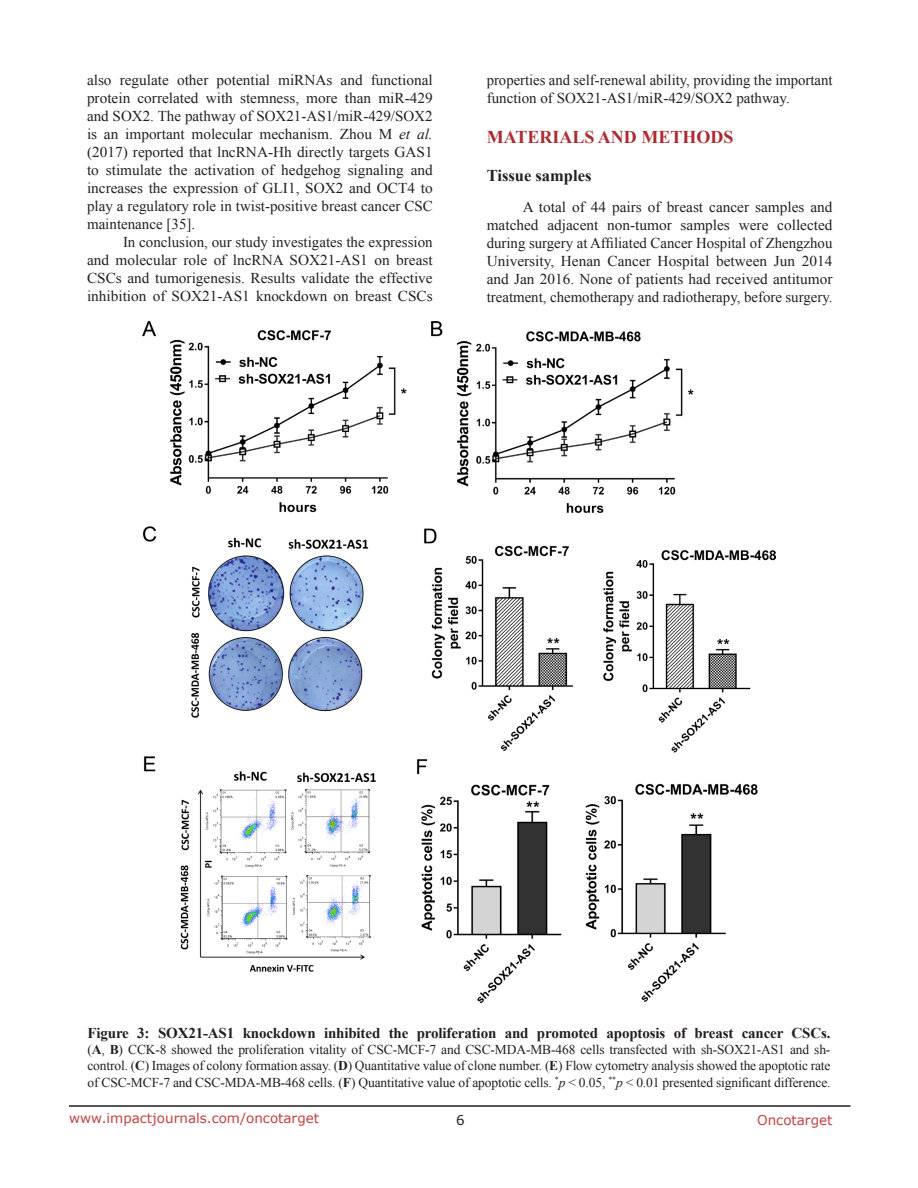
<style>
.page{position:relative;width:918px;height:1188px;background:#fff}
.page>*{position:absolute;margin:0;border:0;box-sizing:border-box;transform-origin:0 0}
.Heading{font:700 18px "Times New Roman";color:#ac2b31}
.SubHeading_1{font:700 16.5px "Times New Roman";color:#231f20}
.BodyText{font:15px/18px "Times New Roman";color:#231f20;text-align:justify}
.Figuretrx{font:700 15px "Times New Roman";letter-spacing:-.01em;color:#231f20}
.Figuretrx-2{font:13.5px/16.2px "Times New Roman";letter-spacing:-.01em;color:#231f20;text-align:justify}
.t1{font:13.5px "Verdana";color:#c24141}
.t2{font:13.5px "Verdana";color:#231f20}
.s1{font-style:italic}
.s2{font-weight:700}
</style>
<div class="page">
<hr style="left:69px;top:1105px;width:781px;height:2px;background:#231f20">
<img style="left:143px;top:321px;width:632px;height:681px">
<p class="BodyText" style="left:87px;top:71px;width:347px">also regulate other potential miRNAs and functional protein correlated with stemness, more than miR-429 and SOX2. The pathway of SOX21-AS1/miR-429/SOX2 is an important molecular mechanism. Zhou M <span class="s1">et al. </span>(2017) reported that lncRNA-Hh directly targets GAS1 to stimulate the activation of hedgehog signaling and increases the expression of GLI1, SOX2 and OCT4 to play a regulatory role in twist-positive breast cancer CSC maintenance [35].</p>
<p class="BodyText" style="left:87px;top:233px;width:347px;text-indent:36px">In conclusion, our study investigates the expression and molecular role of lncRNA SOX21-AS1 on breast CSCs and tumorigenesis. Results validate the effective inhibition of SOX21-AS1 knockdown on breast CSCs</p>
<p class="BodyText" style="left:487px;top:71px;width:347px">properties and self-renewal ability, providing the important function of SOX21-AS1/miR-429/SOX2 pathway.</p>
<p class="Heading" style="left:487px;top:125px;width:248px">MATERIALS AND METHODS</p>
<p class="SubHeading_1" style="left:487px;top:164px;width:106px">Tissue samples</p>
<p class="BodyText" style="left:487px;top:198px;width:347px;text-indent:36px">A total of 44 pairs of breast cancer samples and matched adjacent non-tumor samples were collected during surgery at Affiliated Cancer Hospital of Zhengzhou University, Henan Cancer Hospital between Jun 2014 and Jan 2016. None of patients had received antitumor treatment, chemotherapy and radiotherapy, before surgery.</p>
<p class="Figuretrx" style="left:87px;top:1023px;width:745px">Figure 3: SOX21-AS1 knockdown inhibited the proliferation and promoted apoptosis of breast cancer CSCs.</p>
<p class="Figuretrx-2" style="left:87px;top:1041px;width:745px">(<span class="s2">A</span>, <span class="s2">B</span>) CCK-8 showed the proliferation vitality of CSC-MCF-7 and CSC-MDA-MB-468 cells transfected with sh-SOX21-AS1 and sh&shy;control. (<span class="s2">C</span>) Images of colony formation assay. (<span class="s2">D</span>) Quantitative value of clone number. (<span class="s2">E</span>) Flow cytometry analysis showed the apoptotic rate of CSC-MCF-7 and CSC-MDA-MB-468 cells. (<span class="s2">F</span>) Quantitative value of apoptotic cells. <sup>*</sup><span class="s1">p</span> &lt; 0.05, <sup>**</sup><span class="s1">p</span> &lt; 0.01 presented significant difference.</p>
<p class="t1" style="left:69px;top:1109px;width:252px">www.impactjournals.com/oncotarget</p>
<p class="t2" style="left:456px;top:1111px;width:10px">6</p>
<p class="t1" style="left:757px;top:1111px;width:77px">Oncotarget</p>
</div>
